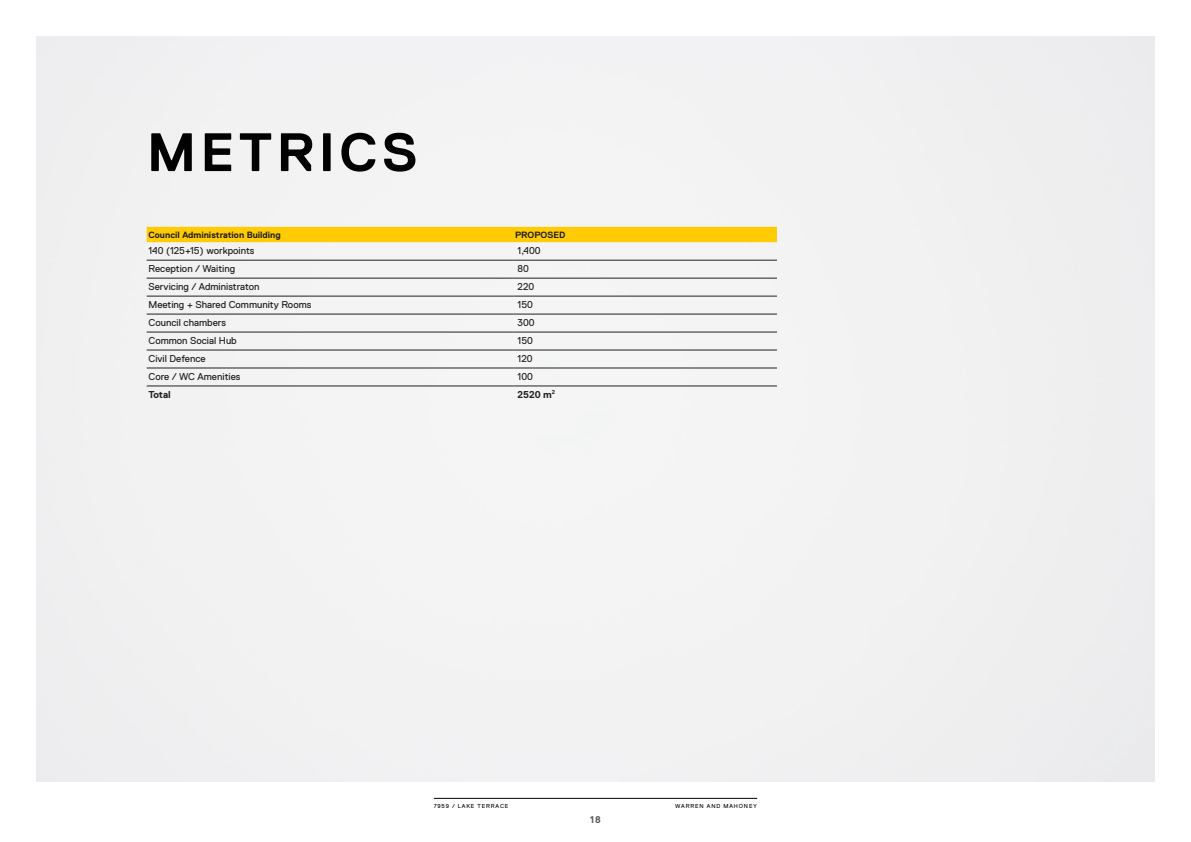
<style>
.page{position:relative;width:1191px;height:842px;background:#fff}
.page>*{position:absolute;margin:0;border:0;box-sizing:border-box;transform-origin:0 0}
.t1{font:700 54px "Replica Pro";letter-spacing:.08em;color:#000}
.t2{font:10px "Replica Pro";color:#231f20}
.t3{font:700 10px "Replica Pro";letter-spacing:-.01em;color:#231f20}
.t4{font:700 9.8px "Replica Pro";color:#57585a}
.t5{font:700 9.1px "Replica Pro";color:#231f20}
.t6{font:5.8px "Replica Pro";letter-spacing:.15em;color:#000}
</style>
<div class="page">
<hr style="left:434px;top:798px;width:323px;height:1px;background:#000">
<div style="left:147px;top:227px;width:630px;height:15px;background:#ffcb05"></div>
<hr style="left:147px;top:260px;width:366px;height:1px;background:#231f20">
<hr style="left:513px;top:260px;width:264px;height:1px;background:#231f20">
<hr style="left:147px;top:278px;width:366px;height:1px;background:#231f20">
<hr style="left:513px;top:278px;width:264px;height:1px;background:#231f20">
<hr style="left:147px;top:296px;width:366px;height:1px;background:#231f20">
<hr style="left:513px;top:296px;width:264px;height:1px;background:#231f20">
<hr style="left:147px;top:314px;width:366px;height:1px;background:#231f20">
<hr style="left:513px;top:314px;width:264px;height:1px;background:#231f20">
<hr style="left:147px;top:332px;width:366px;height:1px;background:#231f20">
<hr style="left:513px;top:332px;width:264px;height:1px;background:#231f20">
<hr style="left:147px;top:350px;width:366px;height:1px;background:#231f20">
<hr style="left:513px;top:350px;width:264px;height:1px;background:#231f20">
<hr style="left:147px;top:368px;width:366px;height:1px;background:#231f20">
<hr style="left:513px;top:368px;width:264px;height:1px;background:#231f20">
<hr style="left:147px;top:386px;width:366px;height:1px;background:#231f20">
<hr style="left:513px;top:386px;width:264px;height:1px;background:#231f20">
<h1 class="t1" style="left:147px;top:122px;width:272px">METRICS</h1>
<p class="t5" style="left:148px;top:229px;width:134px">Council Administration Building</p>
<p class="t5" style="left:515px;top:229px;width:52px">PROPOSED</p>
<p class="t2" style="left:148px;top:245px;width:107px">140 (125+15) workpoints</p>
<p class="t2" style="left:517px;top:245px;width:25px">1,400</p>
<p class="t2" style="left:148px;top:263px;width:88px">Reception / Waiting</p>
<p class="t2" style="left:517px;top:263px;width:13px">80</p>
<p class="t2" style="left:148px;top:281px;width:112px">Servicing / Administraton</p>
<p class="t2" style="left:517px;top:281px;width:18px">220</p>
<p class="t2" style="left:148px;top:299px;width:164px">Meeting + Shared Community Rooms</p>
<p class="t2" style="left:517px;top:299px;width:17px">150</p>
<p class="t2" style="left:148px;top:317px;width:79px">Council chambers</p>
<p class="t2" style="left:517px;top:317px;width:19px">300</p>
<p class="t2" style="left:148px;top:335px;width:90px">Common Social Hub</p>
<p class="t2" style="left:517px;top:335px;width:17px">150</p>
<p class="t2" style="left:148px;top:353px;width:59px">Civil Defence</p>
<p class="t2" style="left:517px;top:353px;width:16px">120</p>
<p class="t2" style="left:148px;top:371px;width:93px">Core / WC Amenities</p>
<p class="t2" style="left:517px;top:371px;width:17px">100</p>
<p class="t3" style="left:148px;top:389px;width:24px">Total</p>
<p class="t3" style="left:517px;top:389px;width:39px">2520 m<sup>2</sup></p>
<p class="t6" style="left:434px;top:802px;width:76px">7959 / LAKE TERRACE</p>
<p class="t6" style="left:675px;top:802px;width:83px">WARREN AND MAHONEY</p>
<p class="t4" style="left:590px;top:814px;width:12px">18</p>
</div>
